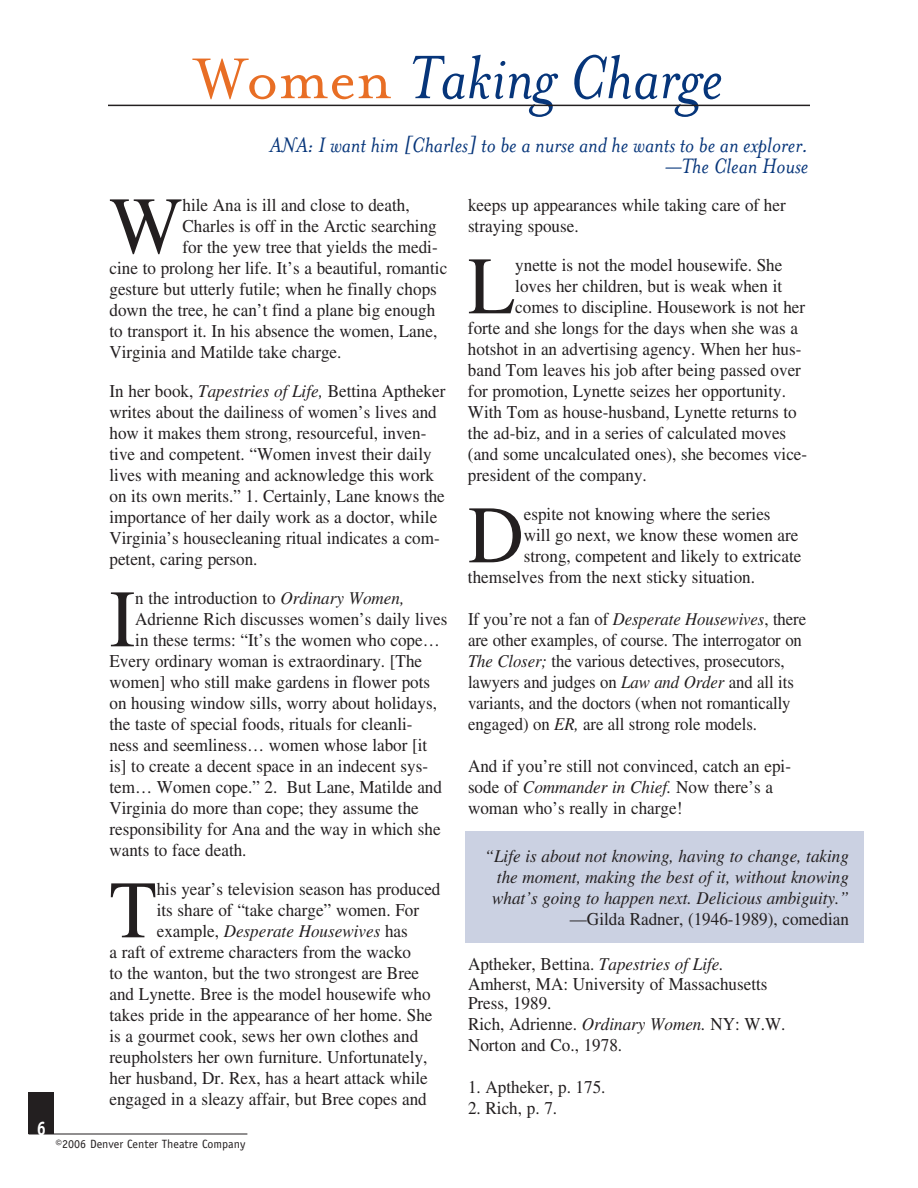
<style>
.page{position:relative;width:918px;height:1188px;background:#fff}
.page>*{position:absolute;margin:0;border:0;box-sizing:border-box;transform-origin:0 0}
.t1{font:81.45px "Times";color:#231f20;scale:.95 1}
.t2{font:italic 70.5px "Mrs Eaves";color:#06357a}
.t3{font:italic 24px/21px "Mrs Eaves";color:#06357a;text-align:right}
.t4{font:700 19.5px "Officina Sans Std";color:#fff;scale:.85 1}
.t5{font:18px/21px "Times";color:#231f20;scale:.95 1}
.t6{font:18px/21px "Times";color:#231f20;scale:.93 1}
.t7{font:italic 18px/21px "Times";color:#231f20;text-align:justify;scale:.95 1}
.t8{font:12px "Officina Sans Std";color:#231f20}
.s1{font-family:"Mrs Eaves Roman";font-style:normal;font-size:66px;color:#e86e25}
.s2{font-style:italic}
.s3{font-style:normal}
</style>
<div class="page">
<hr style="left:29px;top:1134px;width:218px;height:1px;background:#231f20">
<div style="left:29px;top:1093px;width:25px;height:41px;background:#231f20"></div>
<hr style="left:108px;top:105px;width:702px;height:1px;background:#231f20">
<div style="left:466px;top:831px;width:398px;height:111px;background:#cbd1e2"></div>
<p class="t4" style="left:37px;top:1117px;width:12px">6</p>
<h2 class="t2" style="left:195px;top:39px;width:530px"><span class="s1">Women</span> Taking Charge</h2>
<h3 class="t3" style="left:270px;top:135px;width:540px">ANA: I want him [Charles] to be a nurse and he wants to be an explorer. —The Clean House</h3>
<h1 class="t1" style="left:110px;top:180px;width:78px">W</h1>
<p class="t5" style="left:183px;top:195px;width:241px">hile Ana is ill and close to death,</p>
<p class="t5" style="left:183px;top:216px;width:269px">Charles is off in the Arctic searching</p>
<p class="t5" style="left:183px;top:237px;width:270px">for the yew tree that yields the medi-</p>
<p class="t5" style="left:110px;top:258px;width:357px">cine to prolong her life. It’s a beautiful, romantic</p>
<p class="t5" style="left:110px;top:279px;width:346px">gesture but utterly futile; when he finally chops</p>
<p class="t5" style="left:110px;top:300px;width:344px">down the tree, he can’t find a plane big enough</p>
<p class="t5" style="left:110px;top:321px;width:347px">to transport it. In his absence the women, Lane,</p>
<p class="t5" style="left:110px;top:342px;width:246px">Virginia and Matilde take charge.</p>
<p class="t5" style="left:110px;top:381px;width:355px">In her book, <span class="s2">Tapestries of Life,</span> Bettina Aptheker writes about the dailiness of women’s lives and how it makes them strong, resourceful, inven&shy;tive and competent. “Women invest their daily lives with meaning and acknowledge this work on its own merits.” 1. Certainly, Lane knows the importance of her daily work as a doctor, while Virginia’s housecleaning ritual indicates a com&shy;petent, caring person.</p>
<h1 class="t1" style="left:110px;top:573px;width:29px">I</h1>
<p class="t5" style="left:135px;top:588px;width:285px">n the introduction to <span class="s2">Ordinary Women,</span></p>
<p class="t5" style="left:135px;top:609px;width:330px">Adrienne Rich discusses women’s daily lives</p>
<p class="t5" style="left:135px;top:630px;width:322px">in these terms: “It’s the women who cope…</p>
<p class="t5" style="left:109px;top:651px;width:331px">Every ordinary woman is extraordinary. [The</p>
<p class="t5" style="left:109px;top:672px;width:339px">women] who still make gardens in flower pots</p>
<p class="t5" style="left:109px;top:693px;width:346px">on housing window sills, worry about holidays,</p>
<p class="t5" style="left:109px;top:714px;width:321px">the taste of special foods, rituals for cleanli-</p>
<p class="t5" style="left:109px;top:735px;width:336px">ness and seemliness… women whose labor [it</p>
<p class="t5" style="left:109px;top:756px;width:337px">is] to create a decent space in an indecent sys-</p>
<p class="t5" style="left:109px;top:777px;width:352px">tem… Women cope.” 2. But Lane, Matilde and</p>
<p class="t5" style="left:109px;top:798px;width:327px">Virginia do more than cope; they assume the</p>
<p class="t5" style="left:109px;top:819px;width:350px">responsibility for Ana and the way in which she</p>
<p class="t5" style="left:109px;top:840px;width:146px">wants to face death.</p>
<h1 class="t1" style="left:110px;top:864px;width:51px">T</h1>
<p class="t5" style="left:157px;top:879px;width:300px">his year’s television season has produced</p>
<p class="t5" style="left:157px;top:900px;width:278px">its share of “take charge” women. For</p>
<p class="t7" style="left:157px;top:921px;width:266px"><span class="s3">example,</span> Desperate Housewives <span class="s3">has</span></p>
<p class="t5" style="left:110px;top:942px;width:319px">a raft of extreme characters from the wacko</p>
<p class="t5" style="left:110px;top:963px;width:328px">to the wanton, but the two strongest are Bree</p>
<p class="t5" style="left:110px;top:984px;width:340px">and Lynette. Bree is the model housewife who</p>
<p class="t5" style="left:110px;top:1005px;width:342px">takes pride in the appearance of her home. She</p>
<p class="t5" style="left:110px;top:1026px;width:327px">is a gourmet cook, sews her own clothes and</p>
<p class="t5" style="left:110px;top:1047px;width:336px">reupholsters her own furniture. Unfortunately,</p>
<p class="t5" style="left:110px;top:1068px;width:337px">her husband, Dr. Rex, has a heart attack while</p>
<p class="t5" style="left:110px;top:1089px;width:335px">engaged in a sleazy affair, but Bree copes and</p>
<p class="t8" style="left:56px;top:1137px;width:191px">©2006 Denver Center Theatre Company</p>
<p class="t5" style="left:468px;top:195px;width:336px">keeps up appearances while taking care of her straying spouse.</p>
<h1 class="t1" style="left:468px;top:240px;width:51px">L</h1>
<p class="t5" style="left:515px;top:255px;width:283px">ynette is not the model housewife. She</p>
<p class="t5" style="left:515px;top:276px;width:283px">loves her children, but is weak when it</p>
<p class="t5" style="left:515px;top:297px;width:307px">comes to discipline. Housework is not her</p>
<p class="t5" style="left:468px;top:318px;width:349px">forte and she longs for the days when she was a</p>
<p class="t5" style="left:468px;top:339px;width:353px">hotshot in an advertising agency. When her hus-</p>
<p class="t5" style="left:468px;top:360px;width:352px">band Tom leaves his job after being passed over</p>
<p class="t5" style="left:468px;top:381px;width:336px">for promotion, Lynette seizes her opportunity.</p>
<p class="t5" style="left:468px;top:402px;width:348px">With Tom as house-husband, Lynette returns to</p>
<p class="t5" style="left:468px;top:423px;width:337px">the ad-biz, and in a series of calculated moves</p>
<p class="t5" style="left:468px;top:444px;width:359px">(and some uncalculated ones), she becomes vice-</p>
<p class="t5" style="left:468px;top:465px;width:190px">president of the company.</p>
<h1 class="t1" style="left:468px;top:489px;width:60px">D</h1>
<p class="t5" style="left:524px;top:504px;width:261px">espite not knowing where the series</p>
<p class="t5" style="left:524px;top:525px;width:291px">will go next, we know these women are</p>
<p class="t5" style="left:524px;top:546px;width:294px">strong, competent and likely to extricate</p>
<p class="t5" style="left:468px;top:567px;width:304px">themselves from the next sticky situation.</p>
<p class="t6" style="left:468px;top:609px;width:365px">If you’re not a fan of <span class="s2">Desperate Housewives</span>, there are other examples, of course. The interrogator on <span class="s2">The Closer;</span> the various detectives, prosecutors, lawyers and judges on <span class="s2">Law and Order</span> and all its variants, and the doctors (when not romantically engaged) on <span class="s2">ER,</span> are all strong role models.</p>
<p class="t5" style="left:468px;top:756px;width:342px">And if you’re still not convinced, catch an epi&shy;sode of <span class="s2">Commander in Chief.</span> Now there’s a woman who’s really in charge!</p>
<p class="t7" style="left:492px;top:846px;width:377px;text-indent:-8px">“Life is about not knowing, having to change, taking the moment, making the best of it, without knowing what’s going to happen next. Delicious ambiguity.”</p>
<p class="t5" style="left:570px;top:909px;width:295px">—Gilda Radner, (1946-1989), comedian</p>
<p class="t5" style="left:468px;top:954px;width:336px;line-height:20.2px">Aptheker, Bettina. <span class="s2">Tapestries of Life.<br></span>Amherst, MA: University of Massachusetts<br>Press, 1989.<br>Rich, Adrienne. <span class="s2">Ordinary Women.</span> NY: W.W.<br>Norton and Co., 1978.</p>
<p class="t5" style="left:468px;top:1077px;width:146px">1. Aptheker, p. 175.</p>
<p class="t5" style="left:468px;top:1098px;width:95px">2. Rich, p. 7.</p>
</div>
